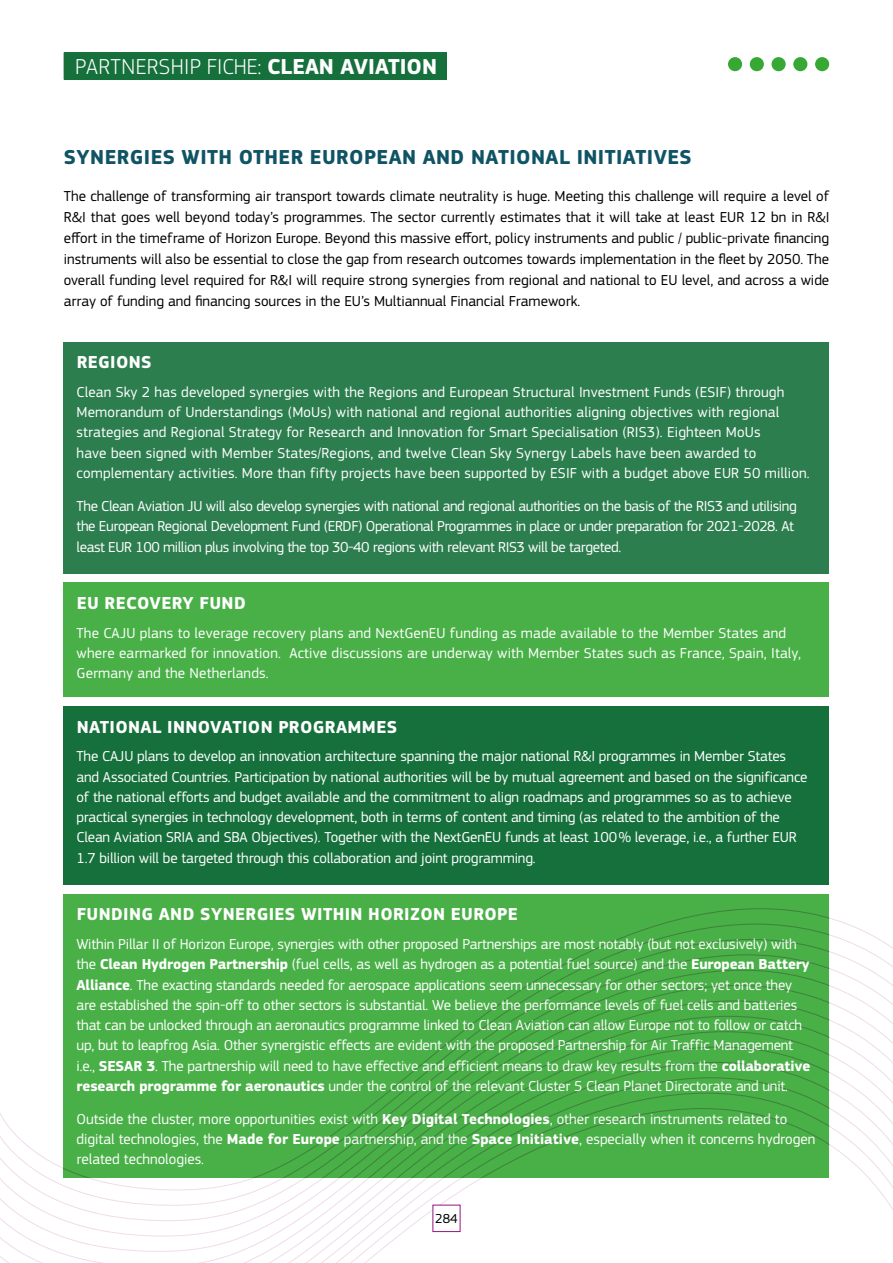
<style>
.page{position:relative;width:893px;height:1263px;background:#fff}
.page>*{position:absolute;margin:0;border:0;box-sizing:border-box;transform-origin:0 0}
.t1{font:300 22.5px "EC Square Sans Pro";letter-spacing:.02em;color:#fff}
.t2{font:700 21px "EC Square Sans Pro";letter-spacing:.02em;color:#0f5364}
.t3{font:700 18px "EC Square Sans Pro";letter-spacing:.02em;color:#fff}
.t4{font:15px/20.2px "EC Square Sans Pro";letter-spacing:-.01em;color:#fff}
.t5{font:15px/20.2px "EC Square Sans Pro";letter-spacing:.01em;color:#fff}
.t6{font:15px/21px "EC Square Sans Pro";color:#000;text-align:justify}
.t7{font:13.5px "EC Square Sans Pro";color:#000}
.s1{font-weight:700}
.s2{font-weight:700;color:#16703c}
</style>
<div class="page">
<svg style="left:0;top:908px;width:892px;height:355px"></svg>
<div style="left:433px;top:1205px;width:27px;height:26px;background:#fff"></div>
<div style="left:815px;top:57px;width:14px;height:14px;background:#36a833;border-radius:50%"></div>
<div style="left:793px;top:57px;width:14px;height:14px;background:#36a833;border-radius:50%"></div>
<div style="left:771px;top:57px;width:15px;height:14px;background:#36a833;border-radius:50%"></div>
<div style="left:750px;top:57px;width:14px;height:14px;background:#36a833;border-radius:50%"></div>
<div style="left:728px;top:57px;width:14px;height:14px;background:#36a833;border-radius:50%"></div>
<div style="left:64px;top:52px;width:383px;height:27px;background:#17703d"></div>
<div style="left:64px;top:53px;width:383px;height:27px;background:#16703c"></div>
<div style="left:64px;top:342px;width:765px;height:231px;background:#2d7e4f"></div>
<div style="left:64px;top:583px;width:765px;height:114px;background:#49b047"></div>
<div style="left:64px;top:706px;width:765px;height:178px;background:#16703c"></div>
<div style="left:64px;top:894px;width:765px;height:283px;background:#49b047"></div>
<h1 class="t1" style="left:75px;top:54px;width:373px">PARTNERSHIP FICHE: <span class="s1">CLEAN AVIATION</span><span class="s2">?</span></h1>
<h2 class="t2" style="left:64px;top:144px;width:629px">SYNERGIES WITH OTHER EUROPEAN AND NATIONAL INITIATIVES</h2>
<p class="t6" style="left:64px;top:186px;width:767px">The challenge of transforming air transport towards climate neutrality is huge. Meeting this challenge will require a level of R&amp;I that goes well beyond today’s programmes. The sector currently estimates that it will take at least EUR 12 bn in R&amp;I effort in the timeframe of Horizon Europe. Beyond this massive effort, policy instruments and public / public-private financing instruments will also be essential to close the gap from research outcomes towards implementation in the fleet by 2050. The overall funding level required for R&amp;I will require strong synergies from regional and national to EU level, and across a wide array of funding and financing sources in the EU’s Multiannual Financial Framework.</p>
<p class="t3" style="left:77px;top:351px;width:77px">REGIONS</p>
<p class="t5" style="left:77px;top:382px;width:735px">Clean Sky 2 has developed synergies with the Regions and European Structural Investment Funds (ESIF) through Memorandum of Understandings (MoUs) with national and regional authorities aligning objectives with regional strategies and Regional Strategy for Research and Innovation for Smart Specialisation (RIS3). Eighteen MoUs<br>have been signed with Member States/Regions, and twelve Clean Sky Synergy Labels have been awarded to complementary activities. More than fifty projects have been supported by ESIF with a budget above EUR 50 million.</p>
<p class="t4" style="left:77px;top:496px;width:722px">The Clean Aviation JU will also develop synergies with national and regional authorities on the basis of the RIS3 and utilising the European Regional Development Fund (ERDF) Operational Programmes in place or under preparation for 2021-2028. At least EUR 100 million plus involving the top 30-40 regions with relevant RIS3 will be targeted.</p>
<p class="t3" style="left:77px;top:592px;width:171px">EU RECOVERY FUND</p>
<p class="t5" style="left:77px;top:623px;width:726px">The CAJU plans to leverage recovery plans and NextGenEU funding as made available to the Member States and where earmarked for innovation. Active discussions are underway with Member States such as France, Spain, Italy,<br>Germany and the Netherlands.</p>
<p class="t3" style="left:77px;top:716px;width:322px">NATIONAL INNOVATION PROGRAMMES</p>
<p class="t4" style="left:77px;top:746px;width:733px">The CAJU plans to develop an innovation architecture spanning the major national R&amp;I programmes in Member States and Associated Countries. Participation by national authorities will be by mutual agreement and based on the significance of the national efforts and budget available and the commitment to align roadmaps and programmes so as to achieve practical synergies in technology development, both in terms of content and timing (as related to the ambition of the Clean Aviation SRIA and SBA Objectives). Together with the NextGenEU funds at least 100% leverage, i.e., a further EUR 1.7 billion will be targeted through this collaboration and joint programming.</p>
<p class="t3" style="left:77px;top:903px;width:443px">FUNDING AND SYNERGIES WITHIN HORIZON EUROPE</p>
<p class="t4" style="left:77px;top:934px;width:736px">Within Pillar II of Horizon Europe, synergies with other proposed Partnerships are most notably (but not exclusively) with the <span class="s1">Clean Hydrogen Partnership</span> (fuel cells, as well as hydrogen as a potential fuel source) and the <span class="s1">European Battery Alliance</span>. The exacting standards needed for aerospace applications seem unnecessary for other sectors; yet once they are established the spin-off to other sectors is substantial. We believe the performance levels of fuel cells and batteries that can be unlocked through an aeronautics programme linked to Clean Aviation can allow Europe not to follow or catch up, but to leapfrog Asia. Other synergistic effects are evident with the proposed Partnership for Air Traffic Management i.e., <span class="s1">SESAR 3</span>. The partnership will need to have effective and efficient means to draw key results from the <span class="s1">collaborative research programme for aeronautics</span> under the control of the relevant Cluster 5 Clean Planet Directorate and unit.</p>
<p class="t4" style="left:77px;top:1109px;width:740px">Outside the cluster, more opportunities exist with <span class="s1">Key Digital Technologies</span>, other research instruments related to digital technologies, the <span class="s1">Made for Europe</span> partnership, and the <span class="s1">Space Initiative</span>, especially when it concerns hydrogen related technologies.</p>
<p class="t7" style="left:435px;top:1211px;width:24px">284</p>
</div>
